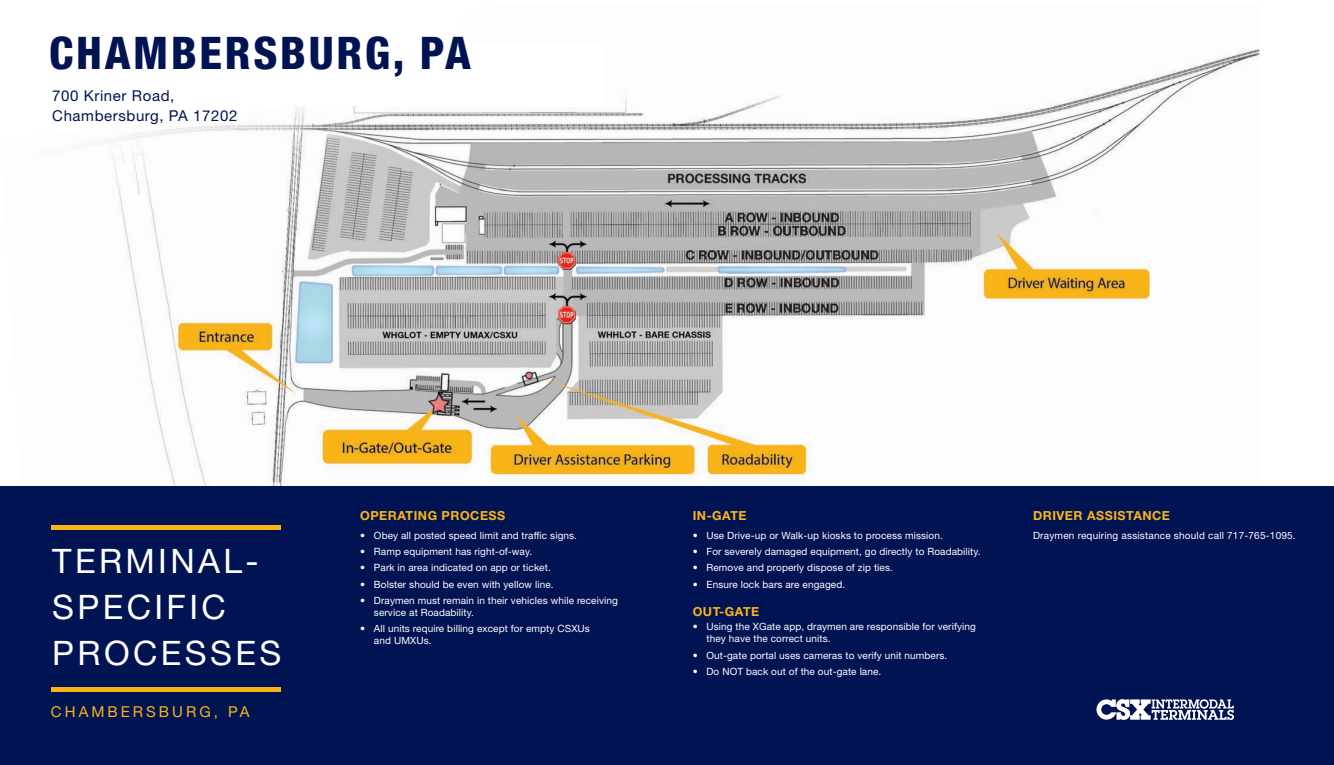
<style>
.page{position:relative;width:1334px;height:765px;background:#fff}
.page>*{position:absolute;margin:0;border:0;box-sizing:border-box;transform-origin:0 0}
.t1{font:800 condensed 45px "Helvetica Neue LT Std";letter-spacing:.06em;color:#001353}
.t2{font:33.75px/46.2px "Helvetica Neue LT Std";letter-spacing:.1em;color:#fff}
.t3{font:15px "Helvetica Neue LT Std";letter-spacing:.04em;color:#001353}
.t4{font:15px "Helvetica Neue LT Std";letter-spacing:.2em;color:#fbb416}
.t5{font:700 12.5px "Helvetica Neue LT Std";letter-spacing:.04em;color:#fbb416}
.t6{font:10px/11.9px "Helvetica Neue LT Std";letter-spacing:.01em;color:#fff}
</style>
<div class="page">
<img style="left:0;top:49px;width:1259px;height:438px">
<div style="left:0;top:487px;width:1333px;height:278px;background:#001353"></div>
<hr style="left:51px;top:688px;width:229px;height:4px;background:#fbb416">
<div style="left:51px;top:525px;width:229px;height:5px;background:#fbb416"></div>
<svg style="left:1096px;top:699px;width:137px;height:21px"></svg>
<div style="left:297px;top:43px;width:305px;height:63px;background:#fff"></div>
<p class="t1" style="left:49px;top:25px;width:423px">CHAMBERSBURG, PA</p>
<p class="t3" style="left:52px;top:87px;width:124px">700 Kriner Road,</p>
<p class="t3" style="left:52px;top:107px;width:187px">Chambersburg, PA 17202</p>
<p class="t2" style="left:52px;top:537px;width:230px">TERMINAL-<br>SPECIFIC<br>PROCESSES</p>
<p class="t4" style="left:51px;top:703px;width:200px">CHAMBERSBURG, PA</p>
<p class="t5" style="left:360px;top:507px;width:147px">OPERATING PROCESS</p>
<p class="t6" style="left:360px;top:529px;width:218px">• Obey all posted speed limit and traffic signs.</p>
<p class="t6" style="left:360px;top:545px;width:173px">• Ramp equipment has right-of-way.</p>
<p class="t6" style="left:360px;top:562px;width:192px">• Park in area indicated on app or ticket.</p>
<p class="t6" style="left:360px;top:578px;width:195px">• Bolster should be even with yellow line.</p>
<p class="t6" style="left:374px;top:594px;width:245px;text-indent:-14px">• Draymen must remain in their vehicles while receiving service at Roadability.</p>
<p class="t6" style="left:374px;top:623px;width:217px;text-indent:-14px">• All units require billing except for empty CSXUs and UMXUs.</p>
<p class="t5" style="left:692px;top:507px;width:55px">IN-GATE</p>
<p class="t6" style="left:692px;top:529px;width:252px">• Use Drive-up or Walk-up kiosks to process mission.</p>
<p class="t6" style="left:692px;top:545px;width:289px">• For severely damaged equipment, go directly to Roadability.</p>
<p class="t6" style="left:692px;top:562px;width:202px">• Remove and properly dispose of zip ties.</p>
<p class="t6" style="left:692px;top:578px;width:154px">• Ensure lock bars are engaged.</p>
<p class="t5" style="left:692px;top:604px;width:68px">OUT-GATE</p>
<p class="t6" style="left:706px;top:621px;width:271px;text-indent:-14px">• Using the XGate app, draymen are responsible for verifying they have the correct units.</p>
<p class="t6" style="left:692px;top:649px;width:256px">• Out-gate portal uses cameras to verify unit numbers.</p>
<p class="t6" style="left:692px;top:665px;width:190px">• Do NOT back out of the out-gate lane.</p>
<p class="t5" style="left:1032px;top:508px;width:138px">DRIVER ASSISTANCE</p>
<p class="t6" style="left:1032px;top:530px;width:264px">Draymen requiring assistance should call 717-765-1095.</p>
</div>
